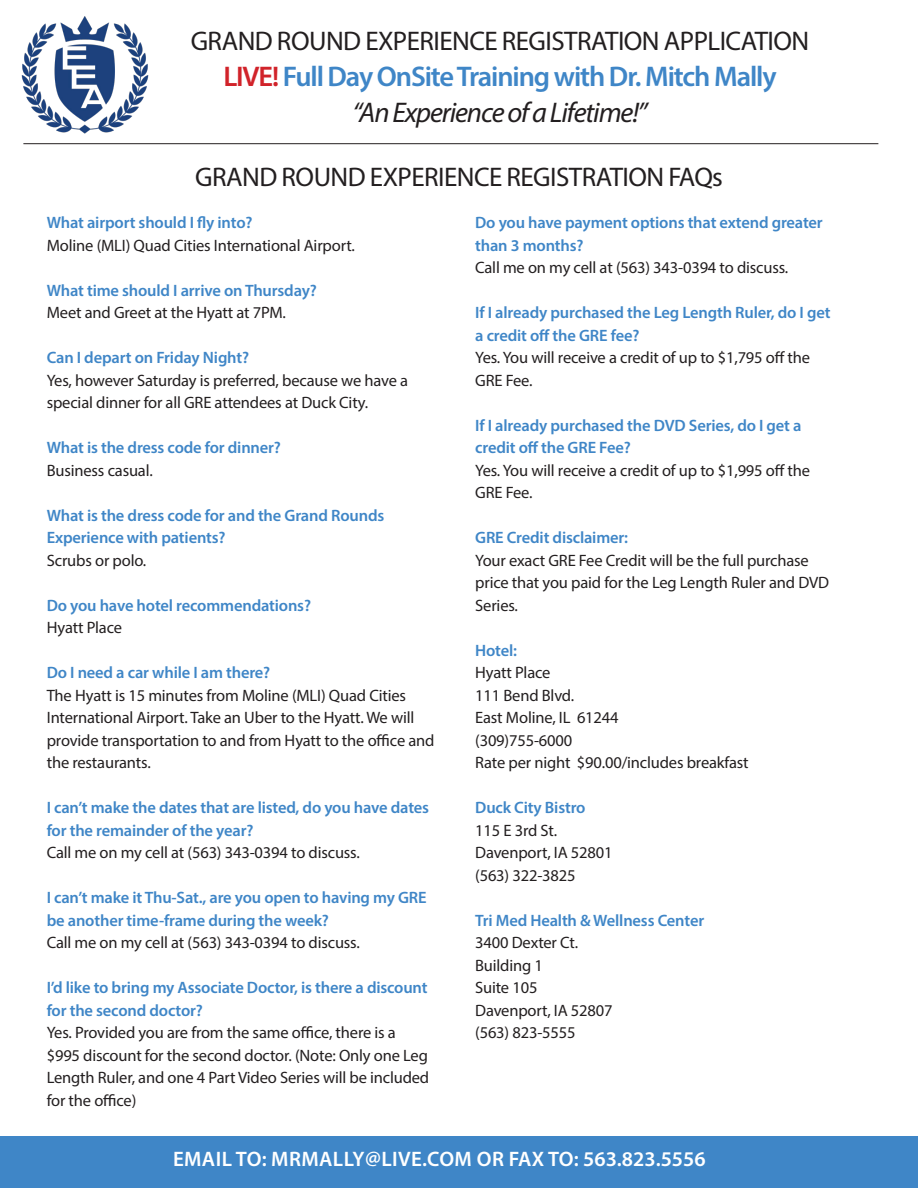
<style>
.page{position:relative;width:918px;height:1188px;background:#fff}
.page>*{position:absolute;margin:0;border:0;box-sizing:border-box;transform-origin:0 0}
.t1{font:600 28.5px "Myriad Pro";letter-spacing:-.04em;color:#3f86c7}
.t2{font:italic 28.5px "Myriad Pro";letter-spacing:-.04em;color:#231f20}
.t3{font:27px "Myriad Pro";letter-spacing:-.02em;color:#231f20}
.t4{font:600 21px "Myriad Pro";letter-spacing:.015em;color:#fff}
.t5{font:16.5px/22.5px "Myriad Pro";letter-spacing:-.01em;color:#231f20}
.t6{font:600 16.5px/22.5px "Myriad Pro";letter-spacing:-.01em;color:#3f86c7}
.s1{color:#d1232a}
</style>
<div class="page">
<img style="left:21px;top:16px;width:128px;height:118px">
<hr style="left:23px;top:143px;width:855px;height:1px;background:#231f20">
<div style="left:0;top:1137px;width:918px;height:51px;background:#3f86c7"></div>
<p class="t3" style="left:191px;top:24px;width:620px">GRAND ROUND EXPERIENCE REGISTRATION APPLICATION</p>
<p class="t1" style="left:223px;top:58px;width:555px"><span class="s1">LIVE!</span> Full Day OnSite Training with Dr. Mitch Mally</p>
<p class="t2" style="left:352px;top:94px;width:297px">“An Experience of a Lifetime!”</p>
<p class="t3" style="left:195px;top:160px;width:529px">GRAND ROUND EXPERIENCE REGISTRATION FAQs</p>
<p class="t6" style="left:47px;top:211px;width:207px">What airport should I fly into?</p>
<p class="t5" style="left:47px;top:234px;width:310px">Moline (MLI) Quad Cities International Airport.</p>
<p class="t6" style="left:47px;top:279px;width:272px">What time should I arrive on Thursday?</p>
<p class="t5" style="left:47px;top:301px;width:241px">Meet and Greet at the Hyatt at 7PM.</p>
<p class="t6" style="left:47px;top:346px;width:204px">Can I depart on Friday Night?</p>
<p class="t5" style="left:47px;top:369px;width:363px">Yes, however Saturday is preferred, because we have a special dinner for all GRE attendees at Duck City.</p>
<p class="t6" style="left:47px;top:436px;width:236px">What is the dress code for dinner?</p>
<p class="t5" style="left:47px;top:459px;width:108px">Business casual.</p>
<p class="t6" style="left:47px;top:504px;width:339px">What is the dress code for and the Grand Rounds<br>Experience with patients?</p>
<p class="t5" style="left:47px;top:549px;width:101px">Scrubs or polo.</p>
<p class="t6" style="left:47px;top:594px;width:266px">Do you have hotel recommendations?</p>
<p class="t5" style="left:47px;top:616px;width:77px">Hyatt Place</p>
<p class="t6" style="left:47px;top:661px;width:225px">Do I need a car while I am there?</p>
<p class="t5" style="left:47px;top:684px;width:389px">The Hyatt is 15 minutes from Moline (MLI) Quad Cities International Airport. Take an Uber to the Hyatt. We will provide transportation to and from Hyatt to the office and the restaurants.</p>
<p class="t6" style="left:47px;top:796px;width:384px">I can’t make the dates that are listed, do you have dates for the remainder of the year?</p>
<p class="t5" style="left:47px;top:841px;width:315px">Call me on my cell at (563) 343-0394 to discuss.</p>
<p class="t6" style="left:47px;top:886px;width:381px">I can’t make it Thu-Sat., are you open to having my GRE be another time-frame during the week?</p>
<p class="t5" style="left:47px;top:931px;width:315px">Call me on my cell at (563) 343-0394 to discuss.</p>
<p class="t6" style="left:47px;top:976px;width:382px">I’d like to bring my Associate Doctor, is there a discount for the second doctor?</p>
<p class="t5" style="left:47px;top:1021px;width:384px">Yes. Provided you are from the same office, there is a $995 discount for the second doctor. (Note: Only one Leg Length Ruler, and one 4 Part Video Series will be included for the office)</p>
<p class="t6" style="left:475px;top:211px;width:349px">Do you have payment options that extend greater than 3 months?</p>
<p class="t5" style="left:475px;top:256px;width:315px">Call me on my cell at (563) 343-0394 to discuss.</p>
<p class="t6" style="left:475px;top:301px;width:357px">If I already purchased the Leg Length Ruler, do I get a credit off the GRE fee?</p>
<p class="t5" style="left:475px;top:346px;width:336px">Yes. You will receive a credit of up to $1,795 off the<br>GRE Fee.</p>
<p class="t6" style="left:475px;top:414px;width:328px">If I already purchased the DVD Series, do I get a credit off the GRE Fee?</p>
<p class="t5" style="left:475px;top:459px;width:336px">Yes. You will receive a credit of up to $1,995 off the<br>GRE Fee.</p>
<p class="t6" style="left:475px;top:526px;width:154px">GRE Credit disclaimer:</p>
<p class="t5" style="left:475px;top:549px;width:356px">Your exact GRE Fee Credit will be the full purchase price that you paid for the Leg Length Ruler and DVD<br>Series.</p>
<p class="t6" style="left:475px;top:639px;width:43px">Hotel:</p>
<p class="t5" style="left:475px;top:661px;width:77px">Hyatt Place</p>
<p class="t5" style="left:475px;top:684px;width:101px">111 Bend Blvd.</p>
<p class="t5" style="left:475px;top:706px;width:145px">East Moline, IL 61244</p>
<p class="t5" style="left:475px;top:729px;width:99px">(309)755-6000</p>
<p class="t5" style="left:475px;top:751px;width:275px">Rate per night $90.00/includes breakfast</p>
<p class="t6" style="left:475px;top:796px;width:112px">Duck City Bistro</p>
<p class="t5" style="left:475px;top:819px;width:83px">115 E 3rd St.</p>
<p class="t5" style="left:475px;top:841px;width:139px">Davenport, IA 52801</p>
<p class="t5" style="left:475px;top:864px;width:102px">(563) 322-3825</p>
<p class="t6" style="left:475px;top:909px;width:231px">Tri Med Health &amp; Wellness Center</p>
<p class="t5" style="left:475px;top:931px;width:105px">3400 Dexter Ct.</p>
<p class="t5" style="left:475px;top:954px;width:69px">Building 1</p>
<p class="t5" style="left:475px;top:976px;width:64px">Suite 105</p>
<p class="t5" style="left:475px;top:999px;width:139px">Davenport, IA 52807</p>
<p class="t5" style="left:475px;top:1021px;width:102px">(563) 823-5555</p>
<p class="t4" style="left:173px;top:1145px;width:534px">EMAIL TO: MRMALLY@LIVE.COM OR FAX TO: 563.823.5556</p>
</div>
